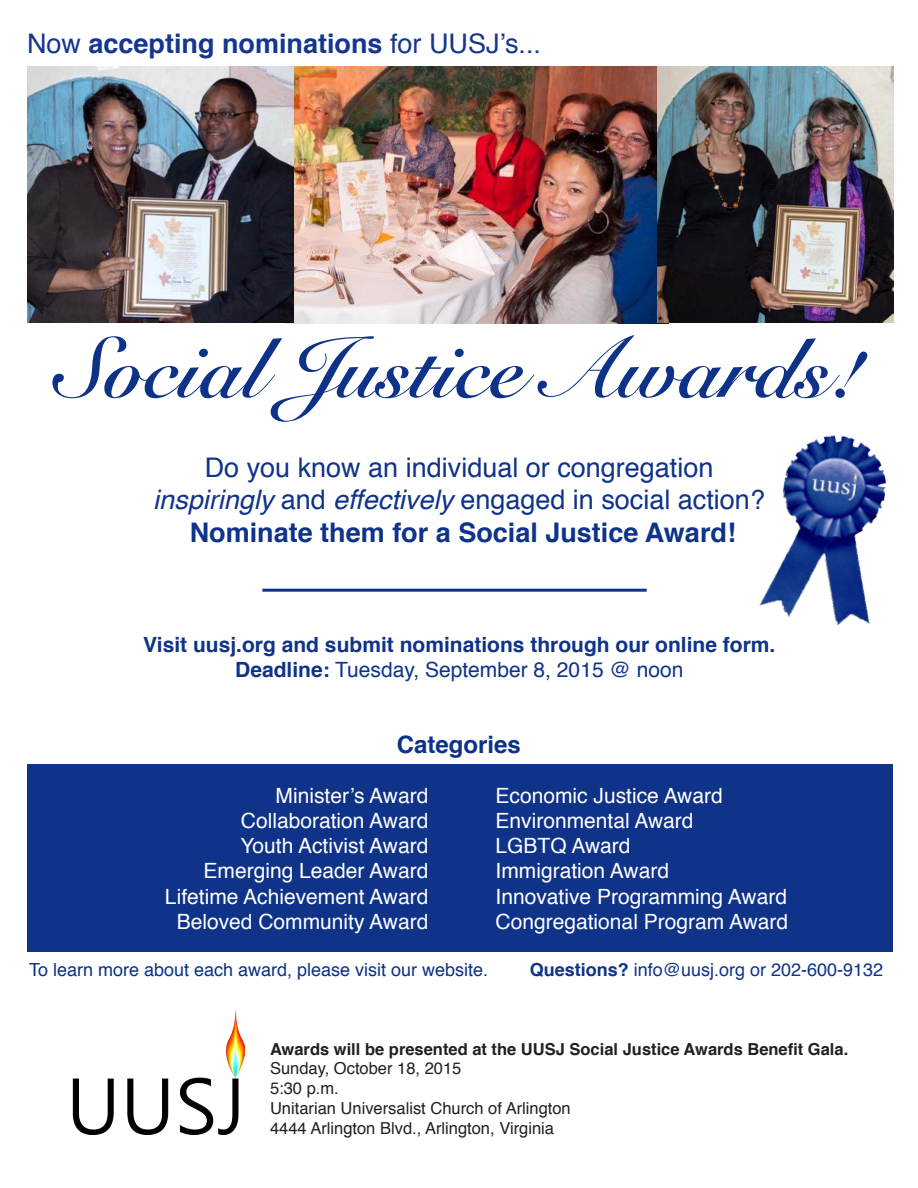
<style>
.page{position:relative;width:918px;height:1188px;background:#fff}
.page>*{position:absolute;margin:0;border:0;box-sizing:border-box;transform-origin:0 0}
.t1{font:700 84px "Snell Roundhand";color:#0e3288}
.t2{font:27px/32.4px "Helvetica";color:#0f3389;text-align:center}
.t3{font:700 27px "Helvetica";color:#14368f}
.t4{font:700 24px "Helvetica";color:#0c3189}
.t5{font:21px/25.2px "Helvetica";color:#fff}
.t6{font:700 21px/25.2px "Helvetica";color:#0f3389;text-align:center}
.t7{font:18px "Helvetica";color:#0c3088}
.t8{font:18px "Helvetica";color:#0f3389}
.t9{font:16.5px/19.8px "Helvetica";color:#231f20}
.t10{font:700 16.5px "Helvetica";color:#231f20}
.s1{font-weight:400}
.s2{font-style:italic}
.s3{font-weight:700}
</style>
<div class="page">
<img style="left:293px;top:67px;width:375px;height:256px">
<img style="left:759px;top:435px;width:128px;height:191px">
<img style="left:72px;top:1008px;width:172px;height:126px">
<div style="left:28px;top:765px;width:865px;height:187px;background:#0f3389"></div>
<hr style="left:262px;top:589px;width:385px;height:3px;background:#0f3389">
<img style="left:28px;top:67px;width:265px;height:256px">
<img style="left:658px;top:66px;width:235px;height:256px">
<p class="t3" style="left:27px;top:22px;width:516px"><span class="s1">Now</span> accepting nominations <span class="s1">for UUSJ’s...</span></p>
<h1 class="t1" style="left:57px;top:297px;width:805px">Social Justice Awards!</h1>
<p class="t2" style="left:153px;top:452px;width:613px">Do you know an individual or congregation <span class="s2">inspiringly</span> and <span class="s2">effectively</span> engaged in social action?<br><span class="s3">Nominate them for a Social Justice Award!</span></p>
<p class="t6" style="left:143px;top:632px;width:634px">Visit uusj.org and submit nominations through our online form.<br>Deadline: <span class="s1">Tuesday, September 8, 2015 @ noon</span></p>
<p class="t4" style="left:397px;top:725px;width:126px">Categories</p>
<p class="t5" style="left:165px;top:784px;width:265px;text-align:right">Minister’s Award<br>Collaboration Award<br>Youth Activist Award<br>Emerging Leader Award<br>Lifetime Achievement Award<br>Beloved Community Award</p>
<p class="t5" style="left:496px;top:784px;width:294px">Economic Justice Award<br>Environmental Award<br>LGBTQ Award<br>Immigration Award<br>Innovative Programming Award<br>Congregational Program Award</p>
<p class="t7" style="left:29px;top:956px;width:461px">To learn more about each award, please visit our website.</p>
<p class="t8" style="left:530px;top:956px;width:355px"><span class="s3">Questions?</span> info@uusj.org or 202-600-9132</p>
<p class="t10" style="left:270px;top:1035px;width:580px">Awards will be presented at the UUSJ Social Justice Awards Benefit Gala.</p>
<p class="t9" style="left:270px;top:1059px;width:302px">Sunday, October 18, 2015<br>5:30 p.m.<br>Unitarian Universalist Church of Arlington<br>4444 Arlington Blvd., Arlington, Virginia</p>
</div>
